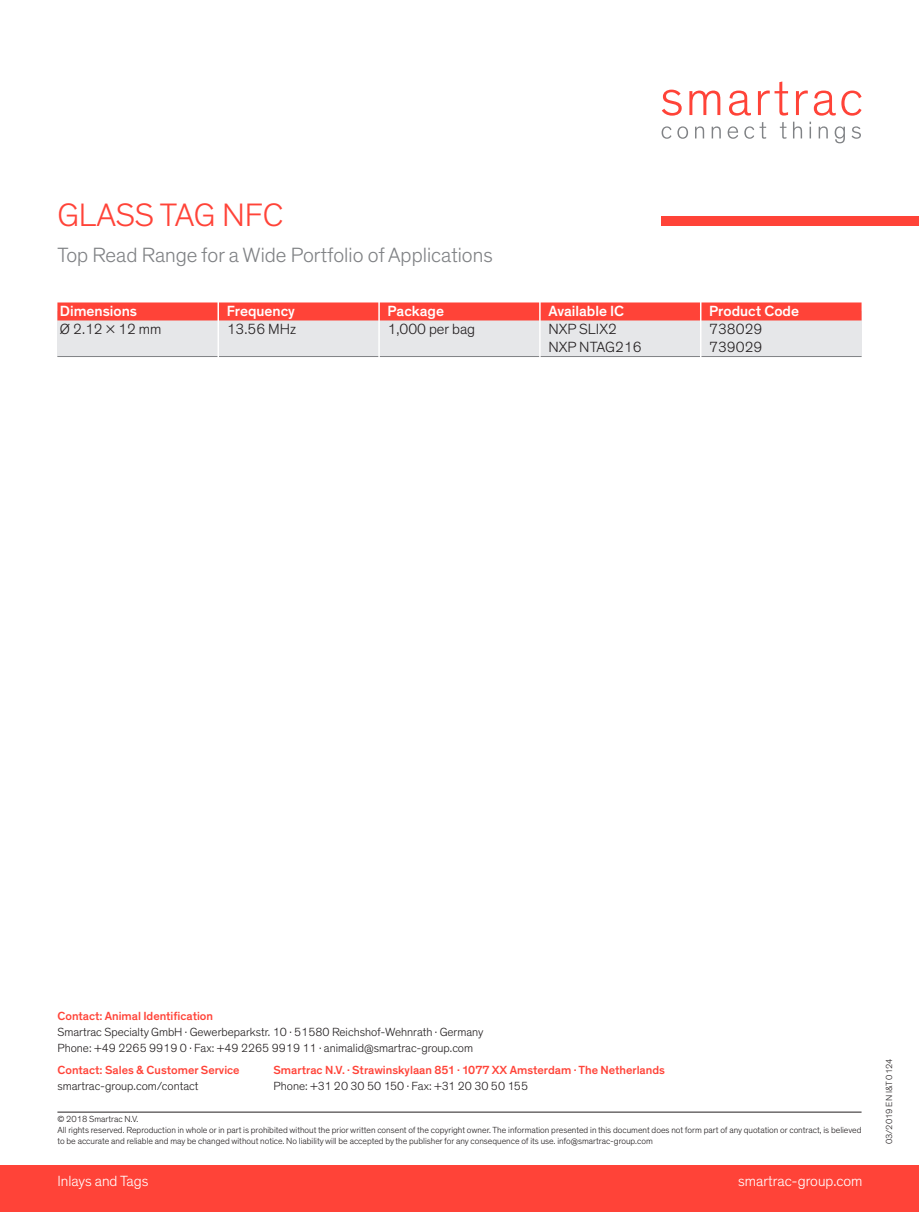
<style>
.page{position:relative;width:919px;height:1212px;background:#fff}
.page>*{position:absolute;margin:0;border:0;box-sizing:border-box;transform-origin:0 0}
._01_headline_orange{font:300 33px "Theinhardt";letter-spacing:-.005em;color:#ff4338}
._02_subline_gray{font:300 21px "Theinhardt";color:#808285}
._16_table_running_te{font:300 15px "Theinhardt";color:#231f20}
._15_table_headline_w{font:500 15px "Theinhardt";color:#fff}
._14_smartrac_group_c{font:300 15px "Theinhardt";color:#fff}
._13_name_of_product{font:300 15px "Theinhardt";color:#fff}
._20_address_black{font:300 12px/15.9px "Theinhardt";color:#231f20}
._19_address_orange{font:500 12px "Theinhardt";color:#ff4338}
._21_copyright{font:300 9px/10.8px "Theinhardt";color:#231f20}
._22_index{font:300 9px "Theinhardt";color:#231f20}
</style>
<div class="page">
<div style="left:661px;top:217px;width:257px;height:9px;background:#ff4338"></div>
<div style="left:0;top:1165px;width:918px;height:47px;background:#ff4338"></div>
<hr style="left:57px;top:1112px;width:804px;height:1px;background:#231f20">
<div style="left:57px;top:311px;width:804px;height:46px;background:#e6e7e9"></div>
<div style="left:57px;top:302px;width:804px;height:18px;background:#ff4338"></div>
<hr style="left:57px;top:356px;width:804px;height:1px;background:#808285">
<hr style="left:217px;top:302px;width:2px;height:452px;background:#fff">
<hr style="left:378px;top:302px;width:2px;height:452px;background:#fff">
<hr style="left:539px;top:302px;width:1px;height:452px;background:#fff">
<hr style="left:700px;top:302px;width:1px;height:452px;background:#fff">
<svg style="left:662px;top:90px;width:19px;height:26px"></svg>
<svg style="left:689px;top:91px;width:31px;height:24px"></svg>
<svg style="left:729px;top:91px;width:21px;height:25px"></svg>
<svg style="left:757px;top:81px;width:31px;height:35px"></svg>
<svg style="left:796px;top:90px;width:11px;height:25px"></svg>
<svg style="left:813px;top:91px;width:22px;height:25px"></svg>
<svg style="left:841px;top:91px;width:20px;height:25px"></svg>
<svg style="left:661px;top:126px;width:10px;height:13px"></svg>
<svg style="left:677px;top:126px;width:11px;height:13px"></svg>
<svg style="left:695px;top:126px;width:9px;height:12px"></svg>
<svg style="left:711px;top:126px;width:9px;height:12px"></svg>
<svg style="left:727px;top:126px;width:11px;height:13px"></svg>
<svg style="left:744px;top:122px;width:22px;height:17px"></svg>
<svg style="left:779px;top:122px;width:7px;height:17px"></svg>
<svg style="left:793px;top:122px;width:9px;height:16px"></svg>
<svg style="left:809px;top:122px;width:2px;height:16px"></svg>
<svg style="left:818px;top:126px;width:9px;height:12px"></svg>
<svg style="left:834px;top:126px;width:10px;height:17px"></svg>
<svg style="left:851px;top:126px;width:9px;height:13px"></svg>
<p class="_01_headline_orange" style="left:57px;top:195px;width:227px">GLASS TAG NFC</p>
<p class="_02_subline_gray" style="left:57px;top:243px;width:436px">Top Read Range for a Wide Portfolio of Applications</p>
<p class="_15_table_headline_w" style="left:60px;top:302px;width:79px">Dimensions</p>
<p class="_15_table_headline_w" style="left:227px;top:302px;width:70px">Frequency</p>
<p class="_15_table_headline_w" style="left:387px;top:302px;width:58px">Package</p>
<p class="_15_table_headline_w" style="left:548px;top:302px;width:77px">Available IC</p>
<p class="_15_table_headline_w" style="left:709px;top:302px;width:91px">Product Code</p>
<p class="_16_table_running_te" style="left:60px;top:320px;width:103px">Ø 2.12 x 12 mm</p>
<p class="_16_table_running_te" style="left:227px;top:320px;width:71px">13.56 MHz</p>
<p class="_16_table_running_te" style="left:387px;top:320px;width:89px">1,000 per bag</p>
<p class="_16_table_running_te" style="left:548px;top:320px;width:70px">NXP SLIX2</p>
<p class="_16_table_running_te" style="left:709px;top:320px;width:55px">738029</p>
<p class="_16_table_running_te" style="left:548px;top:338px;width:95px">NXP NTAG216</p>
<p class="_16_table_running_te" style="left:709px;top:338px;width:55px">739029</p>
<p class="_19_address_orange" style="left:57px;top:1009px;width:157px">Contact: Animal Identification</p>
<p class="_20_address_black" style="left:57px;top:1024px;width:427px">Smartrac Specialty GmbH . Gewerbeparkstr. 10 . 51580 Reichshof-Wehnrath . Germany<br>Phone: +49 2265 9919 0 . Fax: +49 2265 9919 11 . animalid@smartrac-group.com</p>
<p class="_19_address_orange" style="left:57px;top:1063px;width:184px">Contact: Sales &amp; Customer Service</p>
<p class="_20_address_black" style="left:57px;top:1078px;width:143px">smartrac-group.com/contact</p>
<p class="_19_address_orange" style="left:273px;top:1063px;width:393px">Smartrac N.V. . Strawinskylaan 851 . 1077 XX Amsterdam . The Netherlands</p>
<p class="_20_address_black" style="left:273px;top:1078px;width:256px">Phone: +31 20 30 50 150 . Fax: +31 20 30 50 155</p>
<p class="_21_copyright" style="left:57px;top:1114px;width:82px">© 2018 Smartrac N.V.</p>
<p class="_21_copyright" style="left:57px;top:1125px;width:805px">All rights reserved. Reproduction in whole or in part is prohibited without the prior written consent of the copyright owner. The information presented in this document does not form part of any quotation or contract, is believed to be accurate and reliable and may be changed without notice. No liability will be accepted by the publisher for any consequence of its use. info@smartrac-group.com</p>
<p class="_13_name_of_product" style="left:57px;top:1172px;width:92px">Inlays and Tags</p>
<p class="_14_smartrac_group_c" style="left:738px;top:1172px;width:126px">smartrac-group.com</p>
<p class="_22_index" style="left:883px;top:1144px;width:87px;rotate:-90deg">03/2019 EN I&amp;T 0124</p>
</div>
